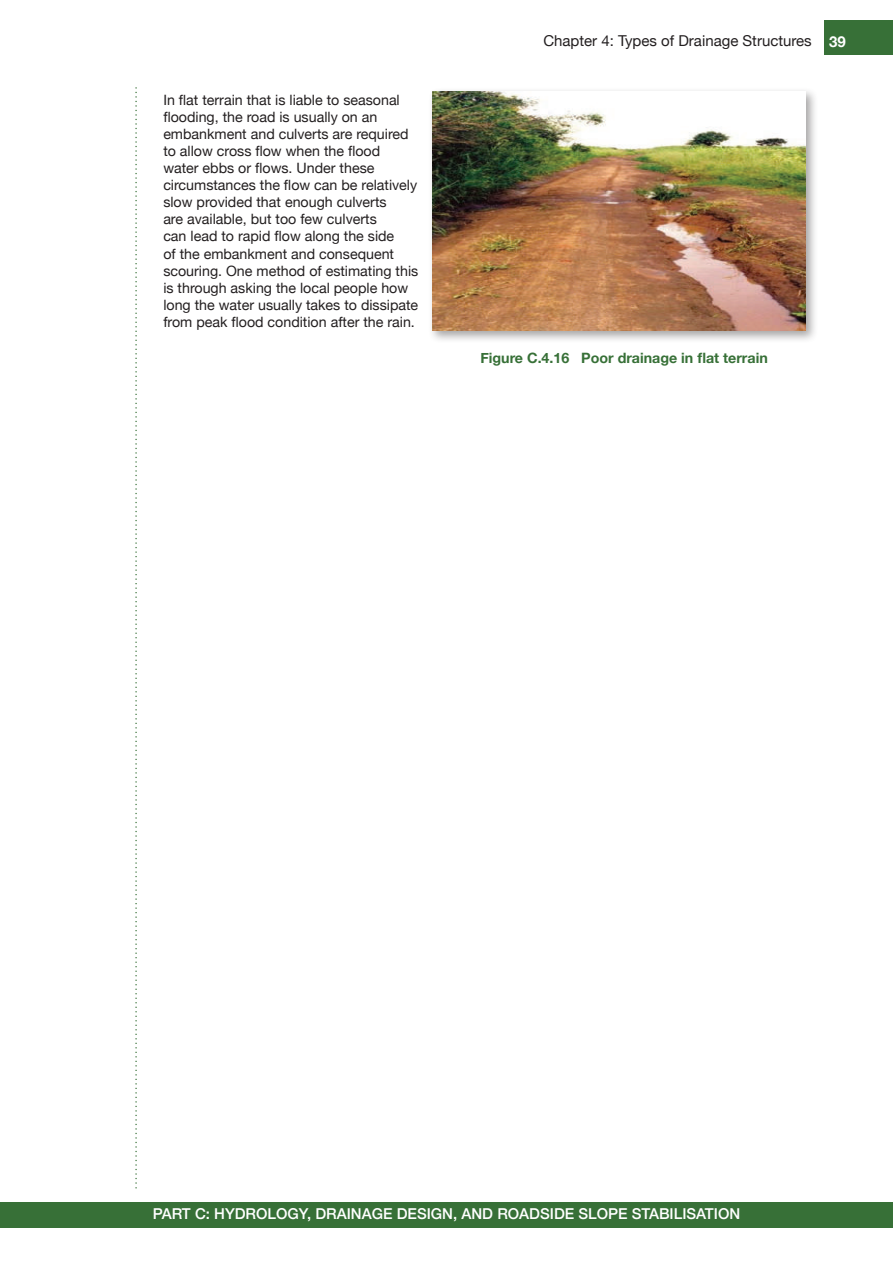
<style>
.page{position:relative;width:893px;height:1263px;background:#fff}
.page>*{position:absolute;margin:0;border:0;box-sizing:border-box;transform-origin:0 0}
.t1{font:500 15px "Helvetica Neue";color:#fff}
.t2{font:15px "Helvetica Neue";color:#231f20}
.t3{font:14.25px/17.1px "Helvetica Neue";color:#231f20}
.t4{font:700 14.25px "Helvetica Neue";color:#377037}
.s1{font-weight:700;color:#fff}
</style>
<div class="page">
<svg style="left:135px;top:88px;width:2px;height:1101px"></svg>
<div style="left:824px;top:21px;width:69px;height:34px;background:#377037"></div>
<div style="left:428px;top:87px;width:390px;height:256px;background:#231f20;opacity:.4"></div>
<img style="left:432px;top:91px;width:374px;height:239px">
<div style="left:0;top:1202px;width:893px;height:25px;background:#377037"></div>
<p class="t3" style="left:163px;top:91px;width:257px">In flat terrain that is liable to seasonal flooding, the road is usually on an embankment and culverts are required to allow cross flow when the flood water ebbs or flows. Under these circumstances the flow can be relatively slow provided that enough culverts<br>are available, but too few culverts<br>can lead to rapid flow along the side<br>of the embankment and consequent scouring. One method of estimating this is through asking the local people how long the water usually takes to dissipate from peak flood condition after the rain.</p>
<p class="t2" style="left:543px;top:32px;width:304px">Chapter 4: Types of Drainage Structures <span class="s1">39</span></p>
<p class="t4" style="left:480px;top:349px;width:289px">Figure C.4.16 Poor drainage in flat terrain</p>
<p class="t1" style="left:153px;top:1204px;width:589px">PART C: HYDROLOGY, DRAINAGE DESIGN, AND ROADSIDE SLOPE STABILISATION</p>
</div>
